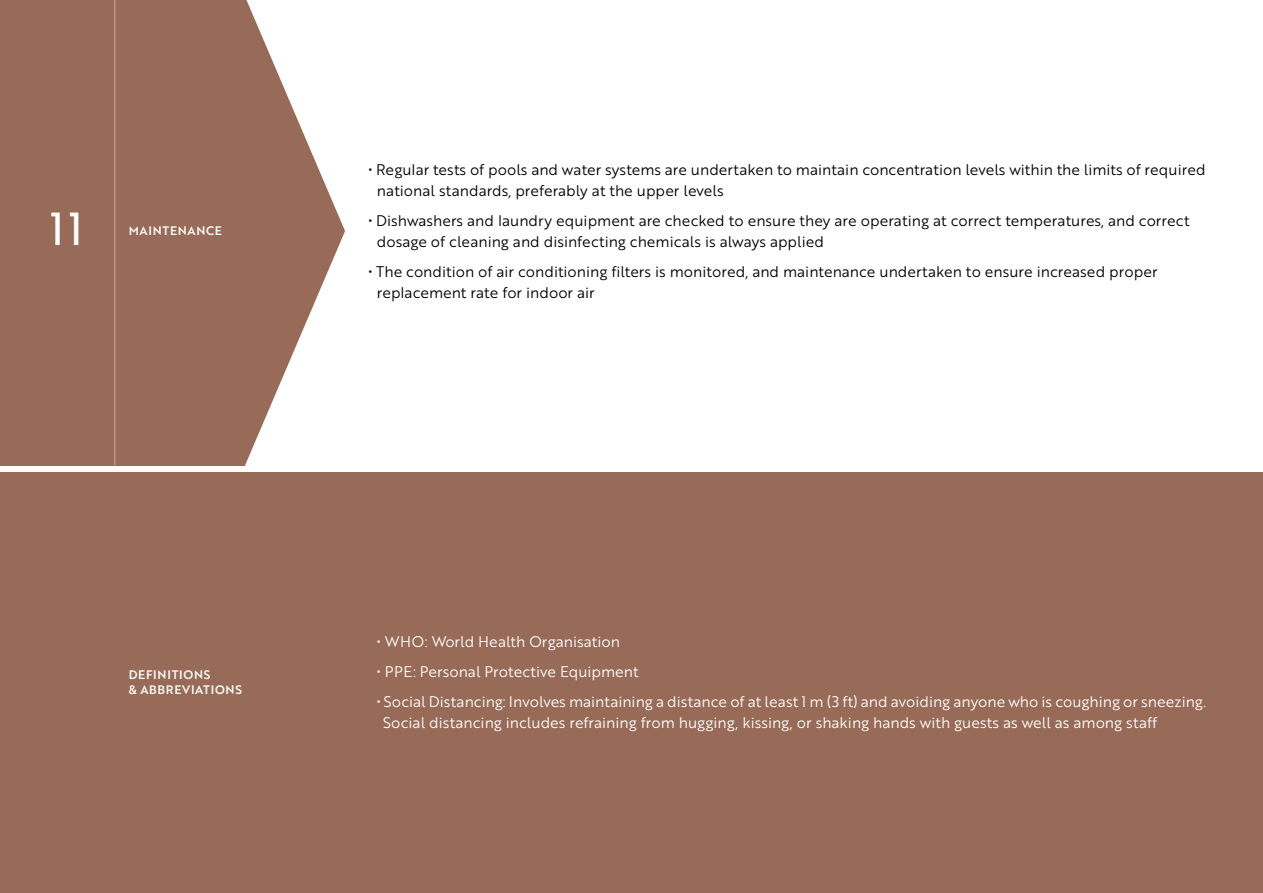
<style>
.page{position:relative;width:1263px;height:893px;background:#fff}
.page>*{position:absolute;margin:0;border:0;box-sizing:border-box;transform-origin:0 0}
.t1{font:45px "Brother 1816";color:#fff}
.t2{font:15px/21px "Brother 1816 Book";color:#000}
.t3{font:15px/21px "Brother 1816 Book";color:#fff}
.t4{font:12px/15px "Brother 1816 Medium";letter-spacing:.06em;color:#fff}
</style>
<div class="page">
<div style="left:0;top:472px;width:1263px;height:421px;background:#986b58"></div>
<div style="left:0;top:0;width:245px;height:466px;background:#986b58"></div>
<svg style="left:245px;top:0;width:100px;height:466px"></svg>
<h1 class="t1" style="left:49px;top:195px;width:36px">11</h1>
<p class="t4" style="left:129px;top:223px;width:95px">MAINTENANCE</p>
<p class="t2" style="left:377px;top:158px;width:830px;text-indent:-9px">• Regular tests of pools and water systems are undertaken to maintain concentration levels within the limits of required national standards, preferably at the upper levels</p>
<p class="t2" style="left:377px;top:209px;width:814px;text-indent:-9px">• Dishwashers and laundry equipment are checked to ensure they are operating at correct temperatures, and correct dosage of cleaning and disinfecting chemicals is always applied</p>
<p class="t2" style="left:377px;top:260px;width:782px;text-indent:-9px">• The condition of air conditioning filters is monitored, and maintenance undertaken to ensure increased proper replacement rate for indoor air</p>
<p class="t4" style="left:129px;top:667px;width:115px">DEFINITIONS<br>&amp; ABBREVIATIONS</p>
<p class="t3" style="left:377px;top:631px;width:245px">• WHO: World Health Organisation</p>
<p class="t3" style="left:377px;top:661px;width:263px">• PPE: Personal Protective Equipment</p>
<p class="t3" style="left:383px;top:691px;width:824px;text-indent:-6px">• Social Distancing: Involves maintaining a distance of at least 1 m (3 ft) and avoiding anyone who is coughing or sneezing.<br>Social distancing includes refraining from hugging, kissing, or shaking hands with guests as well as among staff</p>
</div>
